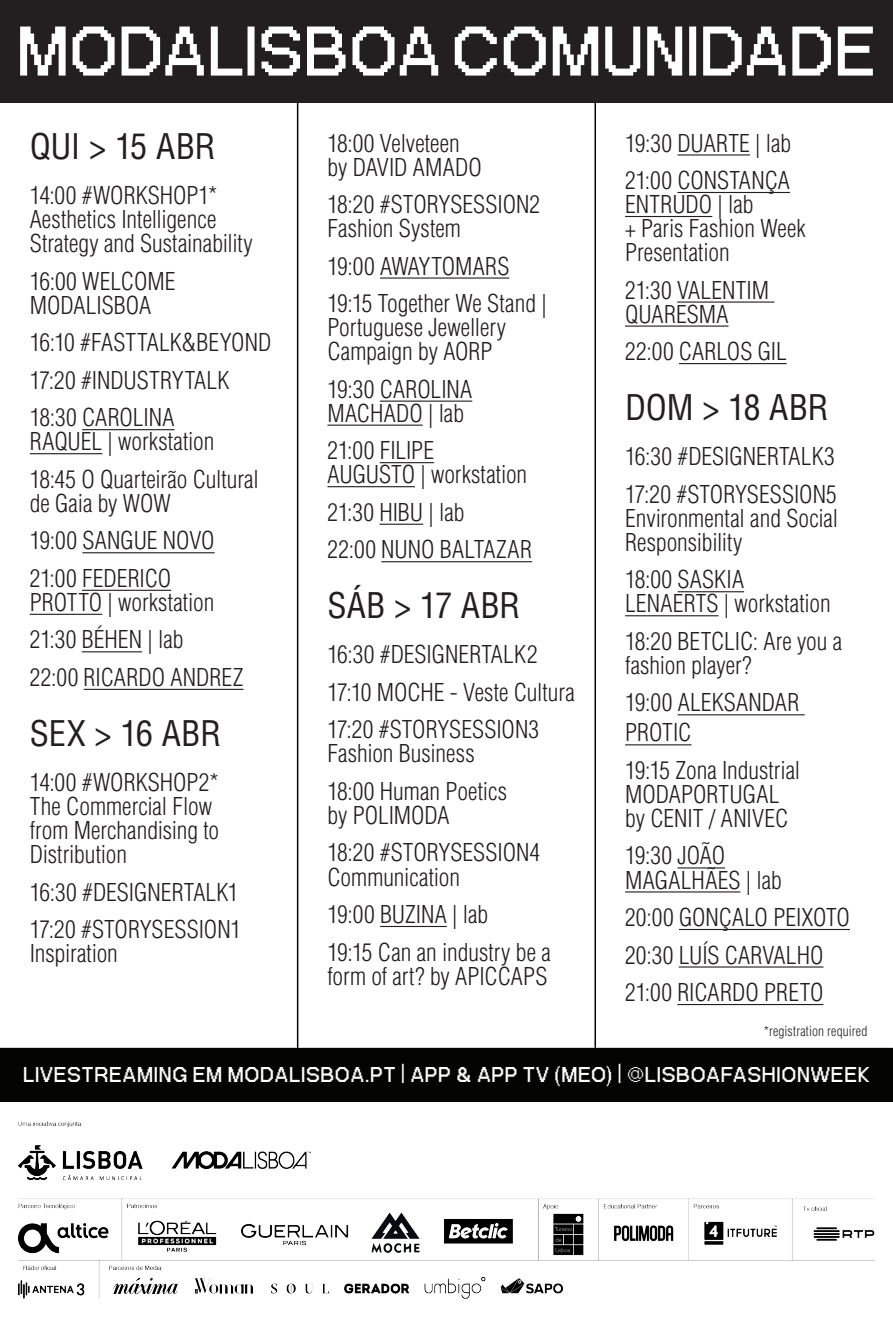
<style>
.page{position:relative;width:893px;height:1319px;background:#fff}
.page>*{position:absolute;margin:0;border:0;box-sizing:border-box;transform-origin:0 0}
.t1{font:condensed 34.5px "Helvetica LT Std";letter-spacing:-.01em;color:#231f20}
.t2{font:700 30px "Neue Bit";letter-spacing:.02em;color:#fff}
.t3{font:300 condensed 24px/24px "Helvetica LT Std";color:#231f20}
.t4{font:300 condensed 13.5px "Helvetica LT Std";letter-spacing:.015em;color:#231f20}
</style>
<div class="page">
<div style="left:0;top:1048px;width:893px;height:53px;background:#040503"></div>
<img style="left:19px;top:1121px;width:855px;height:176px">
<div style="left:0;top:0;width:893px;height:102px;background:#231f20"></div>
<svg style="left:455px;top:27px;width:418px;height:49px"></svg>
<svg style="left:20px;top:27px;width:418px;height:49px"></svg>
<hr style="left:0;top:1047px;width:893px;height:2px;background:#040503">
<hr style="left:297px;top:102px;width:1px;height:945px;background:#040503">
<hr style="left:594px;top:102px;width:2px;height:945px;background:#040503">
<hr style="left:82px;top:429px;width:93px;height:1px;background:#231f20">
<hr style="left:30px;top:453px;width:72px;height:1px;background:#231f20">
<hr style="left:82px;top:552px;width:133px;height:1px;background:#231f20">
<hr style="left:82px;top:589px;width:89px;height:1px;background:#231f20">
<hr style="left:30px;top:613px;width:72px;height:1px;background:#231f20">
<hr style="left:82px;top:651px;width:60px;height:1px;background:#231f20">
<hr style="left:84px;top:688px;width:159px;height:1px;background:#231f20">
<hr style="left:380px;top:277px;width:129px;height:1px;background:#231f20">
<hr style="left:380px;top:400px;width:92px;height:1px;background:#231f20">
<hr style="left:327px;top:424px;width:96px;height:1px;background:#231f20">
<hr style="left:380px;top:462px;width:54px;height:1px;background:#231f20">
<hr style="left:327px;top:486px;width:88px;height:1px;background:#231f20">
<hr style="left:379px;top:523px;width:44px;height:1px;background:#231f20">
<hr style="left:381px;top:561px;width:151px;height:1px;background:#231f20">
<hr style="left:380px;top:925px;width:67px;height:1px;background:#231f20">
<hr style="left:677px;top:154px;width:73px;height:1px;background:#231f20">
<hr style="left:677px;top:192px;width:113px;height:1px;background:#231f20">
<hr style="left:625px;top:216px;width:87px;height:1px;background:#231f20">
<hr style="left:677px;top:301px;width:97px;height:1px;background:#231f20">
<hr style="left:625px;top:325px;width:103px;height:1px;background:#231f20">
<hr style="left:679px;top:363px;width:108px;height:1px;background:#231f20">
<hr style="left:678px;top:591px;width:66px;height:1px;background:#231f20">
<hr style="left:625px;top:615px;width:94px;height:1px;background:#231f20">
<hr style="left:678px;top:714px;width:127px;height:1px;background:#231f20">
<hr style="left:625px;top:744px;width:66px;height:1px;background:#231f20">
<hr style="left:677px;top:867px;width:48px;height:1px;background:#231f20">
<hr style="left:625px;top:891px;width:115px;height:1px;background:#231f20">
<hr style="left:679px;top:928px;width:171px;height:1px;background:#231f20">
<hr style="left:679px;top:966px;width:144px;height:1px;background:#231f20">
<hr style="left:677px;top:1003px;width:146px;height:1px;background:#231f20">
<p class="t1" style="left:30px;top:125px;width:187px">QUI &gt; 15 ABR</p>
<p class="t3" style="left:30px;top:183px;width:225px">14:00 #WORKSHOP1*<br>Aesthetics Intelligence<br>Strategy and Sustainability</p>
<p class="t3" style="left:30px;top:269px;width:147px">16:00 WELCOME<br>MODALISBOA</p>
<p class="t3" style="left:30px;top:330px;width:243px">16:10 #FASTTALK&amp;BEYOND</p>
<p class="t3" style="left:30px;top:368px;width:201px">17:20 #INDUSTRYTALK</p>
<p class="t3" style="left:30px;top:405px;width:146px">18:30 CAROLINA</p>
<p class="t3" style="left:30px;top:429px;width:186px">RAQUEL | workstation</p>
<p class="t3" style="left:30px;top:467px;width:231px">18:45 O Quarteirão Cultural de Gaia by WOW</p>
<p class="t3" style="left:30px;top:528px;width:186px">19:00 SANGUE NOVO</p>
<p class="t3" style="left:30px;top:566px;width:143px">21:00 FEDERICO</p>
<p class="t3" style="left:30px;top:590px;width:186px">PROTTO | workstation</p>
<p class="t3" style="left:30px;top:627px;width:155px">21:30 BÉHEN | lab</p>
<p class="t3" style="left:30px;top:665px;width:215px">22:00 RICARDO ANDREZ</p>
<p class="t1" style="left:30px;top:711px;width:193px">SEX &gt; 16 ABR</p>
<p class="t3" style="left:30px;top:770px;width:191px">14:00 #WORKSHOP2*</p>
<p class="t3" style="left:30px;top:794px;width:191px">The Commercial Flow from Merchandising to<br>Distribution</p>
<p class="t3" style="left:30px;top:879px;width:210px">16:30 #DESIGNERTALK1</p>
<p class="t3" style="left:30px;top:917px;width:213px">17:20 #STORYSESSION1<br>Inspiration</p>
<p class="t3" style="left:327px;top:131px;width:134px">18:00 Velveteen</p>
<p class="t3" style="left:327px;top:155px;width:156px">by DAVID AMADO</p>
<p class="t3" style="left:327px;top:192px;width:214px">18:20 #STORYSESSION2<br>Fashion System</p>
<p class="t3" style="left:327px;top:254px;width:183px">19:00 AWAYTOMARS</p>
<p class="t3" style="left:327px;top:291px;width:221px">19:15 Together We Stand |</p>
<p class="t3" style="left:327px;top:315px;width:180px">Portuguese Jewellery<br>Campaign by AORP</p>
<p class="t3" style="left:327px;top:377px;width:146px">19:30 CAROLINA</p>
<p class="t3" style="left:327px;top:401px;width:138px">MACHADO | lab</p>
<p class="t3" style="left:327px;top:438px;width:108px">21:00 FILIPE</p>
<p class="t3" style="left:327px;top:462px;width:201px">AUGUSTO | workstation</p>
<p class="t3" style="left:327px;top:500px;width:139px">21:30 HIBU | lab</p>
<p class="t3" style="left:327px;top:537px;width:206px">22:00 NUNO BALTAZAR</p>
<p class="t1" style="left:327px;top:584px;width:194px">SÁB &gt; 17 ABR</p>
<p class="t3" style="left:327px;top:642px;width:212px">16:30 #DESIGNERTALK2</p>
<p class="t3" style="left:327px;top:680px;width:249px">17:10 MOCHE - Veste Cultura</p>
<p class="t3" style="left:327px;top:717px;width:213px">17:20 #STORYSESSION3<br>Fashion Business</p>
<p class="t3" style="left:327px;top:779px;width:181px">18:00 Human Poetics</p>
<p class="t3" style="left:327px;top:803px;width:124px">by POLIMODA</p>
<p class="t3" style="left:327px;top:840px;width:214px">18:20 #STORYSESSION4<br>Communication</p>
<p class="t3" style="left:327px;top:902px;width:162px">19:00 BUZINA | lab</p>
<p class="t3" style="left:327px;top:939px;width:225px">19:15 Can an industry be a form of art? by APICCAPS</p>
<p class="t3" style="left:625px;top:131px;width:168px">19:30 DUARTE | lab</p>
<p class="t3" style="left:625px;top:168px;width:166px">21:00 CONSTANÇA</p>
<p class="t3" style="left:625px;top:192px;width:130px">ENTRUDO | lab</p>
<p class="t3" style="left:625px;top:216px;width:182px">+ Paris Fashion Week<br>Presentation</p>
<p class="t3" style="left:625px;top:278px;width:146px">21:30 VALENTIM<br>QUARESMA</p>
<p class="t3" style="left:625px;top:339px;width:163px">22:00 CARLOS GIL</p>
<p class="t1" style="left:625px;top:386px;width:205px">DOM &gt; 18 ABR</p>
<p class="t3" style="left:625px;top:444px;width:211px">16:30 #DESIGNERTALK3</p>
<p class="t3" style="left:625px;top:482px;width:215px;text-align:justify">17:20 #STORYSESSION5<br>Environmental and Social Responsibility</p>
<p class="t3" style="left:625px;top:567px;width:121px">18:00 SASKIA</p>
<p class="t3" style="left:625px;top:591px;width:207px">LENAERTS | workstation</p>
<p class="t3" style="left:625px;top:629px;width:219px">18:20 BETCLIC: Are you a fashion player?</p>
<p class="t3" style="left:625px;top:687px;width:176px;line-height:30px">19:00 ALEKSANDAR<br>PROTIC</p>
<p class="t3" style="left:625px;top:758px;width:177px">19:15 Zona Industrial<br>MODAPORTUGAL</p>
<p class="t3" style="left:625px;top:806px;width:165px">by CENIT / ANIVEC</p>
<p class="t3" style="left:625px;top:843px;width:102px">19:30 JOÃO</p>
<p class="t3" style="left:625px;top:867px;width:158px">MAGALHÃES | lab</p>
<p class="t3" style="left:625px;top:905px;width:226px">20:00 GONÇALO PEIXOTO</p>
<p class="t3" style="left:625px;top:942px;width:200px">20:30 LUÍS CARVALHO</p>
<p class="t3" style="left:625px;top:980px;width:200px">21:00 RICARDO PRETO</p>
<p class="t4" style="left:764px;top:1022px;width:105px">*registration required</p>
<p class="t2" style="left:23px;top:1061px;width:848px">LIVESTREAMING EM MODALISBOA.PT | APP &amp; APP TV (MEO) | @LISBOAFASHIONWEEK</p>
</div>
